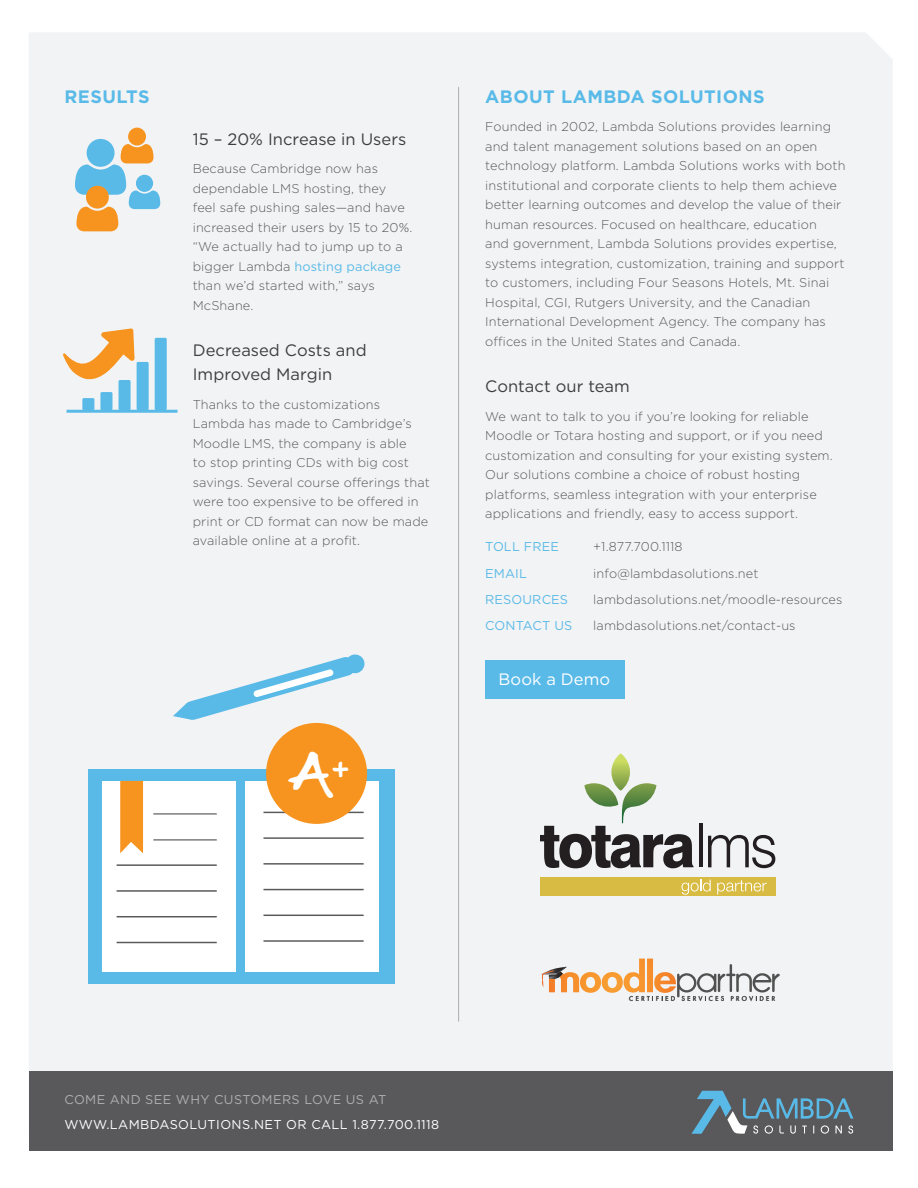
<style>
.page{position:relative;width:918px;height:1188px;background:#fff}
.page>*{position:absolute;margin:0;border:0;box-sizing:border-box;transform-origin:0 0}
.t1{font:46.35px "Hand Of Sean";color:#fff}
.t2{font:700 18px "Gotham";letter-spacing:.025em;color:#59bae8}
.t3{font:16.5px/24px "Gotham";letter-spacing:.005em;color:#3e3e3f}
.t4{font:16.5px "Gotham";letter-spacing:.005em;color:#fff}
.t5{font:300 12.75px/19.5px "Gotham";letter-spacing:.01em;color:#58595b}
.t6{font:12.75px "Gotham";letter-spacing:.03em;color:#fff}
.t7{font:12.75px "Gotham";letter-spacing:.01em;color:#59bae8}
.t8{font:12.75px "Gotham";letter-spacing:.03em;color:#afafb0}
.t9{font:500 6.15px "Futura";letter-spacing:.34em;color:#474747}
.s1{font-weight:400;color:#59bae8}
</style>
<div class="page">
<div style="left:29px;top:33px;width:863px;height:1038px;background:#f2f3f4"></div>
<div style="left:29px;top:1071px;width:864px;height:80px;background:#59595c"></div>
<svg style="left:541px;top:959px;width:239px;height:42px"></svg>
<hr style="left:458px;top:87px;width:1px;height:934px;background:#acacad">
<svg style="left:691px;top:1091px;width:163px;height:43px"></svg>
<div style="left:540px;top:877px;width:235px;height:18px;background:#d8bb42"></div>
<hr style="left:699px;top:824px;width:4px;height:43px;background:#231f20">
<svg style="left:708px;top:835px;width:67px;height:33px"></svg>
<svg style="left:540px;top:753px;width:153px;height:115px"></svg>
<svg style="left:682px;top:880px;width:29px;height:15px"></svg>
<svg style="left:717px;top:880px;width:50px;height:14px"></svg>
<div style="left:486px;top:660px;width:139px;height:39px;background:#59bae8"></div>
<svg style="left:63px;top:328px;width:104px;height:82px"></svg>
<svg style="left:75px;top:128px;width:85px;height:103px"></svg>
<hr style="left:67px;top:410px;width:111px;height:3px;background:#59bae8">
<div style="left:88px;top:769px;width:306px;height:215px;background:#59bae8"></div>
<div style="left:102px;top:781px;width:133px;height:190px;background:#fff"></div>
<div style="left:245px;top:781px;width:134px;height:191px;background:#fff"></div>
<svg style="left:120px;top:781px;width:23px;height:72px;background:#f79c31"></svg>
<hr style="left:263px;top:812px;width:101px;height:1px;background:#58595b">
<hr style="left:263px;top:837px;width:101px;height:2px;background:#58595b">
<hr style="left:263px;top:863px;width:101px;height:2px;background:#58595b">
<hr style="left:263px;top:889px;width:101px;height:1px;background:#58595b">
<hr style="left:263px;top:915px;width:101px;height:1px;background:#58595b">
<hr style="left:263px;top:940px;width:101px;height:2px;background:#58595b">
<hr style="left:153px;top:813px;width:64px;height:2px;background:#58595b">
<hr style="left:153px;top:839px;width:64px;height:1px;background:#58595b">
<hr style="left:117px;top:864px;width:100px;height:2px;background:#58595b">
<hr style="left:117px;top:890px;width:100px;height:2px;background:#58595b">
<hr style="left:117px;top:916px;width:100px;height:1px;background:#58595b">
<hr style="left:117px;top:942px;width:100px;height:1px;background:#58595b">
<div style="left:266px;top:723px;width:101px;height:101px;background:#f7941f;border-radius:50%"></div>
<svg style="left:173px;top:653px;width:193px;height:67px"></svg>
<h2 class="t2" style="left:64px;top:85px;width:87px">RESULTS</h2>
<p class="t3" style="left:193px;top:127px;width:215px">15 – 20% Increase in Users</p>
<p class="t5" style="left:193px;top:159px;width:221px">Because Cambridge now has dependable LMS hosting, they feel safe pushing sales—and have increased their users by 15 to 20%. “We actually had to jump up to a bigger Lambda <span class="s1">hosting package </span>than we’d started with,” says<br>McShane.</p>
<p class="t3" style="left:193px;top:338px;width:176px">Decreased Costs and<br>Improved Margin</p>
<p class="t5" style="left:193px;top:394px;width:239px">Thanks to the customizations<br>Lambda has made to Cambridge’s<br>Moodle LMS, the company is able<br>to stop printing CDs with big cost savings. Several course offerings that were too expensive to be offered in print or CD format can now be made available online at a profit.</p>
<h1 class="t1" style="left:287px;top:733px;width:63px">A<sup>+</sup></h1>
<h2 class="t2" style="left:485px;top:85px;width:281px">ABOUT LAMBDA SOLUTIONS</h2>
<p class="t5" style="left:485px;top:117px;width:362px">Founded in 2002, Lambda Solutions provides learning and talent management solutions based on an open technology platform. Lambda Solutions works with both institutional and corporate clients to help them achieve better learning outcomes and develop the value of their human resources. Focused on healthcare, education<br>and government, Lambda Solutions provides expertise, systems integration, customization, training and support to customers, including Four Seasons Hotels, Mt. Sinai Hospital, CGI, Rutgers University, and the Canadian International Development Agency. The company has offices in the United States and Canada.</p>
<p class="t3" style="left:485px;top:374px;width:146px">Contact our team</p>
<p class="t5" style="left:485px;top:406px;width:349px">We want to talk to you if you’re looking for reliable Moodle or Totara hosting and support, or if you need customization and consulting for your existing system.<br>Our solutions combine a choice of robust hosting platforms, seamless integration with your enterprise applications and friendly, easy to access support.</p>
<p class="t7" style="left:485px;top:539px;width:75px">TOLL FREE</p>
<p class="t5" style="left:593px;top:537px;width:91px">+1.877.700.1118</p>
<p class="t7" style="left:485px;top:565px;width:43px">EMAIL</p>
<p class="t5" style="left:593px;top:563px;width:167px">info@lambdasolutions.net</p>
<p class="t7" style="left:485px;top:591px;width:84px">RESOURCES</p>
<p class="t5" style="left:593px;top:589px;width:251px">lambdasolutions.net/moodle-resources</p>
<p class="t7" style="left:485px;top:617px;width:89px">CONTACT US</p>
<p class="t5" style="left:593px;top:615px;width:204px">lambdasolutions.net/contact-us</p>
<p class="t4" style="left:499px;top:668px;width:113px">Book a Demo</p>
<p class="t8" style="left:64px;top:1091px;width:323px">COME AND SEE WHY CUSTOMERS LOVE US AT</p>
<p class="t6" style="left:64px;top:1117px;width:376px">WWW.LAMBDASOLUTIONS.NET OR CALL 1.877.700.1118</p>
<p class="t9" style="left:629px;top:994px;width:148px">CERTIFIED SERVICES PROVIDER</p>
</div>
